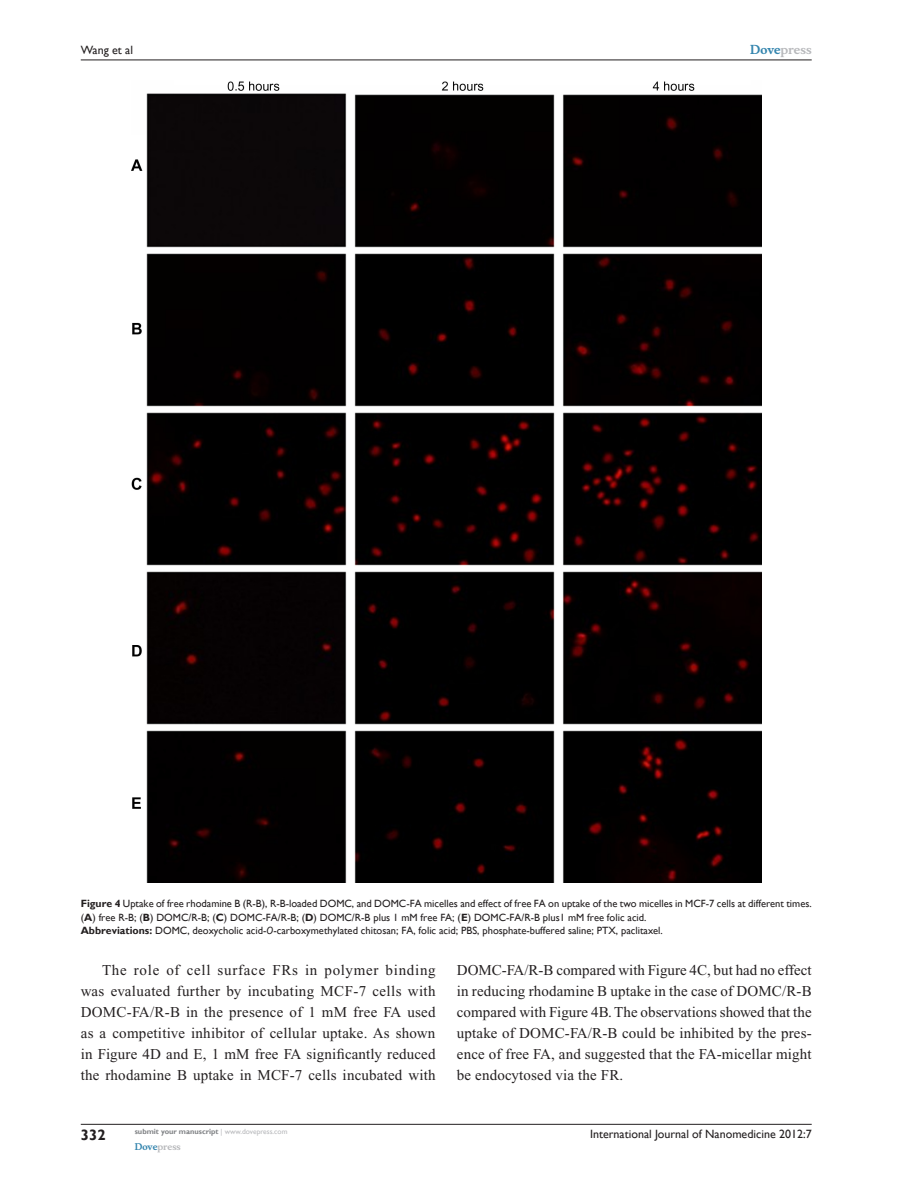
<style>
.page{position:relative;width:918px;height:1188px;background:#fff}
.page>*{position:absolute;margin:0;border:0;box-sizing:border-box;transform-origin:0 0}
.t1{font:15px/21px "Times New Roman";letter-spacing:.01em;color:#231f20;text-align:justify}
.t2{font:700 15px "Gill Sans";color:#231f20}
.t3{font:12px "Gill Sans";color:#231f20}
.t4{font:700 12px "Musee";color:#b8b9bc}
.t5{font:10.5px/13.5px "Gill Sans";color:#231f20}
.t6{font:700 9px "Musee";color:#b8b9bc}
.t7{font:700 7.5px "Gill Sans";color:#808285}
.s1{color:#3485ae}
.s2{font-weight:700}
.s3{font-style:italic}
.s4{font-weight:400;color:#b8b9bc}
</style>
<div class="page">
<img style="left:131px;top:81px;width:630px;height:801px">
<hr style="left:81px;top:1124px;width:731px;height:1px;background:#231f20">
<hr style="left:81px;top:60px;width:731px;height:1px;background:#231f20">
<p class="t3" style="left:81px;top:43px;width:54px">Wang et al</p>
<p class="t4" style="left:750px;top:43px;width:63px"><span class="s1">Dove</span>press</p>
<p class="t5" style="left:81px;top:897px;width:732px"><span class="s2">Figure 4</span> Uptake of free rhodamine B (R-B), R-B-loaded DOMC, and DOMC-FA micelles and effect of free FA on uptake of the two micelles in MCF-7 cells at different times. (<span class="s2">A</span>) free R-B; (<span class="s2">B</span>) DOMC/R-B; (<span class="s2">C</span>) DOMC-FA/R-B; (<span class="s2">D</span>) DOMC/R-B plus 1 mM free FA; (<span class="s2">E</span>) DOMC-FA/R-B plus1 mM free folic acid.<br><span class="s2">Abbreviations:</span> DOMC, deoxycholic acid-<span class="s3">O</span>-carboxymethylated chitosan; FA, folic acid; PBS, phosphate-buffered saline; PTX, paclitaxel.</p>
<p class="t1" style="left:81px;top:959px;width:356px;text-indent:21px">The role of cell surface FRs in polymer binding was evaluated further by incubating MCF-7 cells with DOMC-FA/R-B in the presence of 1 mM free FA used as a competitive inhibitor of cellular uptake. As shown in Figure 4D and E, 1 mM free FA significantly reduced the rhodamine B uptake in MCF-7 cells incubated with</p>
<p class="t1" style="left:457px;top:959px;width:356px">DOMC-FA/R-B compared with Figure 4C, but had no effect in reducing rhodamine B uptake in the case of DOMC/R-B compared with Figure 4B. The observations showed that the uptake of DOMC-FA/R-B could be inhibited by the pres&shy;ence of free FA, and suggested that the FA-micellar might be endocytosed via the FR.</p>
<p class="t2" style="left:81px;top:1126px;width:26px">332</p>
<p class="t7" style="left:135px;top:1127px;width:154px">submit your manuscript <span class="s4">| www.dovepress.com</span></p>
<p class="t6" style="left:135px;top:1141px;width:48px"><span class="s1">Dove</span>press</p>
<p class="t3" style="left:590px;top:1127px;width:223px">International Journal of Nanomedicine 2012:7</p>
</div>
